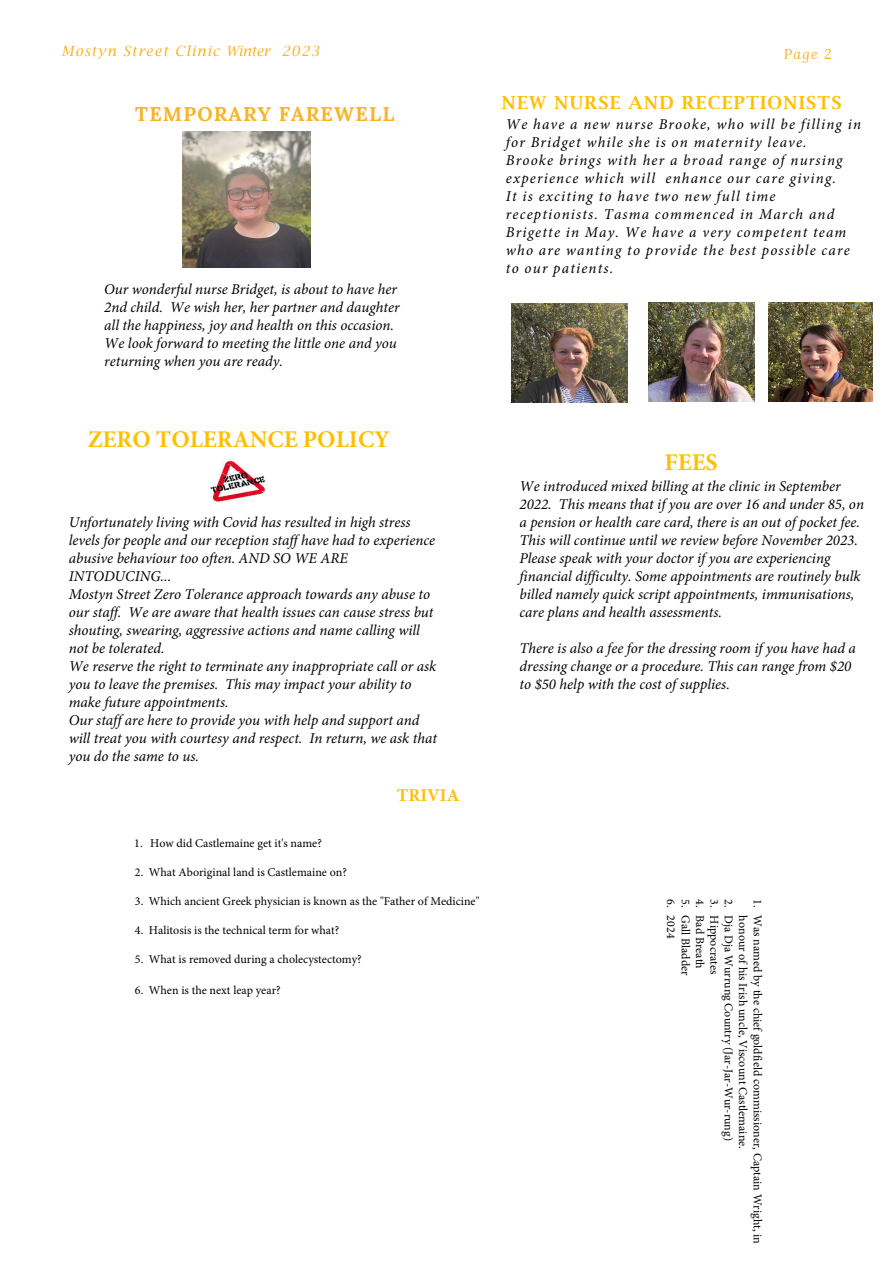
<style>
.page{position:relative;width:894px;height:1264px;background:#fff}
.page>*{position:absolute;margin:0;border:0;box-sizing:border-box;transform-origin:0 0}
.t1{font:700 24px "Minion Pro";color:#ffbf00}
.t2{font:700 19.8px "Lora";letter-spacing:.06em;color:#f8b327}
.t3{font:600 18px "Lucida Bright";letter-spacing:.065em;color:#ffbf00}
.t4{font:700 18px "Minion Pro";color:#ffbf00}
.t5{font:italic 15px/18px "Minion Pro";color:#000}
.t6{font:italic 15px/18px "Minion Pro";letter-spacing:.08em;color:#000}
.t7{font:italic 14.1px "Lucida Bright";letter-spacing:.09em;color:#f8b327}
.t8{font:italic 14.1px "Lora";color:#f8b327}
.t9{font:12px/14.4px "Minion Pro";color:#000}
</style>
<div class="page">
<img style="left:183px;top:131px;width:128px;height:137px">
<img style="left:511px;top:303px;width:116px;height:99px">
<img style="left:648px;top:302px;width:106px;height:99px">
<img style="left:768px;top:302px;width:104px;height:99px">
<img style="left:210px;top:460px;width:56px;height:42px">
<p class="t7" style="left:62px;top:42px;width:259px">Mostyn Street Clinic Winter 2023</p>
<p class="t8" style="left:783px;top:44px;width:49px">Page 2</p>
<h2 class="t2" style="left:135px;top:101px;width:260px">TEMPORARY FAREWELL</h2>
<p class="t5" style="left:104px;top:280px;width:297px">Our wonderful nurse Bridget, is about to have her 2nd child. We wish her, her partner and daughter all the happiness, joy and health on this occasion.<br>We look forward to meeting the little one and you returning when you are ready.</p>
<p class="t3" style="left:501px;top:92px;width:341px">NEW NURSE AND RECEPTIONISTS</p>
<p class="t6" style="left:506px;top:114px;width:356px">We have a new nurse Brooke, who will be filling in for Bridget while she is on maternity leave.<br>Brooke brings with her a broad range of nursing experience which will enhance our care giving.<br>It is exciting to have two new full time receptionists. Tasma commenced in March and Brigette in May. We have a very competent team who are wanting to provide the best possible care to our patients.</p>
<h1 class="t1" style="left:88px;top:425px;width:304px">ZERO TOLERANCE POLICY</h1>
<p class="t5" style="left:69px;top:512px;width:369px">Unfortunately living with Covid has resulted in high stress levels for people and our reception staff have had to experience abusive behaviour too often. AND SO WE ARE INTODUCING...<br>Mostyn Street Zero Tolerance approach towards any abuse to our staff. We are aware that health issues can cause stress but shouting, swearing, aggressive actions and name calling will not be tolerated.<br>We reserve the right to terminate any inappropriate call or ask you to leave the premises. This may impact your ability to make future appointments.<br>Our staff are here to provide you with help and support and will treat you with courtesy and respect. In return, we ask that you do the same to us.</p>
<p class="t4" style="left:397px;top:784px;width:64px">TRIVIA</p>
<p class="t9" style="left:134px;top:836px;width:189px">1. How did Castlemaine get it's name?</p>
<p class="t9" style="left:135px;top:864px;width:213px">2. What Aboriginal land is Castlemaine on?</p>
<p class="t9" style="left:135px;top:893px;width:346px">3. Which ancient Greek physician is known as the "Father of Medicine"</p>
<p class="t9" style="left:135px;top:922px;width:206px">4. Halitosis is the technical term for what?</p>
<p class="t9" style="left:135px;top:951px;width:228px">5. What is removed during a cholecystectomy?</p>
<p class="t9" style="left:135px;top:982px;width:147px">6. When is the next leap year?</p>
<h1 class="t1" style="left:664px;top:447px;width:55px">FEES</h1>
<p class="t5" style="left:519px;top:477px;width:346px">We introduced mixed billing at the clinic in September 2022. This means that if you are over 16 and under 85, on a pension or health care card, there is an out of pocket fee.<br>This will continue until we review before November 2023.<br>Please speak with your doctor if you are experiencing financial difficulty. Some appointments are routinely bulk billed namely quick script appointments, immunisations, care plans and health assessments.</p>
<p class="t5" style="left:519px;top:639px;width:338px">There is also a fee for the dressing room if you have had a dressing change or a procedure. This can range from $20 to $50 help with the cost of supplies.</p>
<p class="t9" style="left:707px;top:899px;width:71px;rotate:90deg">4. Bad Breath</p>
<p class="t9" style="left:736px;top:899px;width:243px;rotate:90deg">2. Dja Dja Wurrung Country (Jar-Jar-Wur-rung)</p>
<p class="t9" style="left:678px;top:899px;width:41px;rotate:90deg">6. 2024</p>
<p class="t9" style="left:721px;top:899px;width:77px;rotate:90deg">3. Hippocrates</p>
<p class="t9" style="left:692px;top:899px;width:78px;rotate:90deg">5. Gall Bladder</p>
<p class="t9" style="left:764px;top:915px;width:330px;text-indent:-16px;rotate:90deg">1. Was named by the chief goldfield commissioner, Captain Wright, in honour of his Irish uncle, Viscount Castlemaine.</p>
</div>
